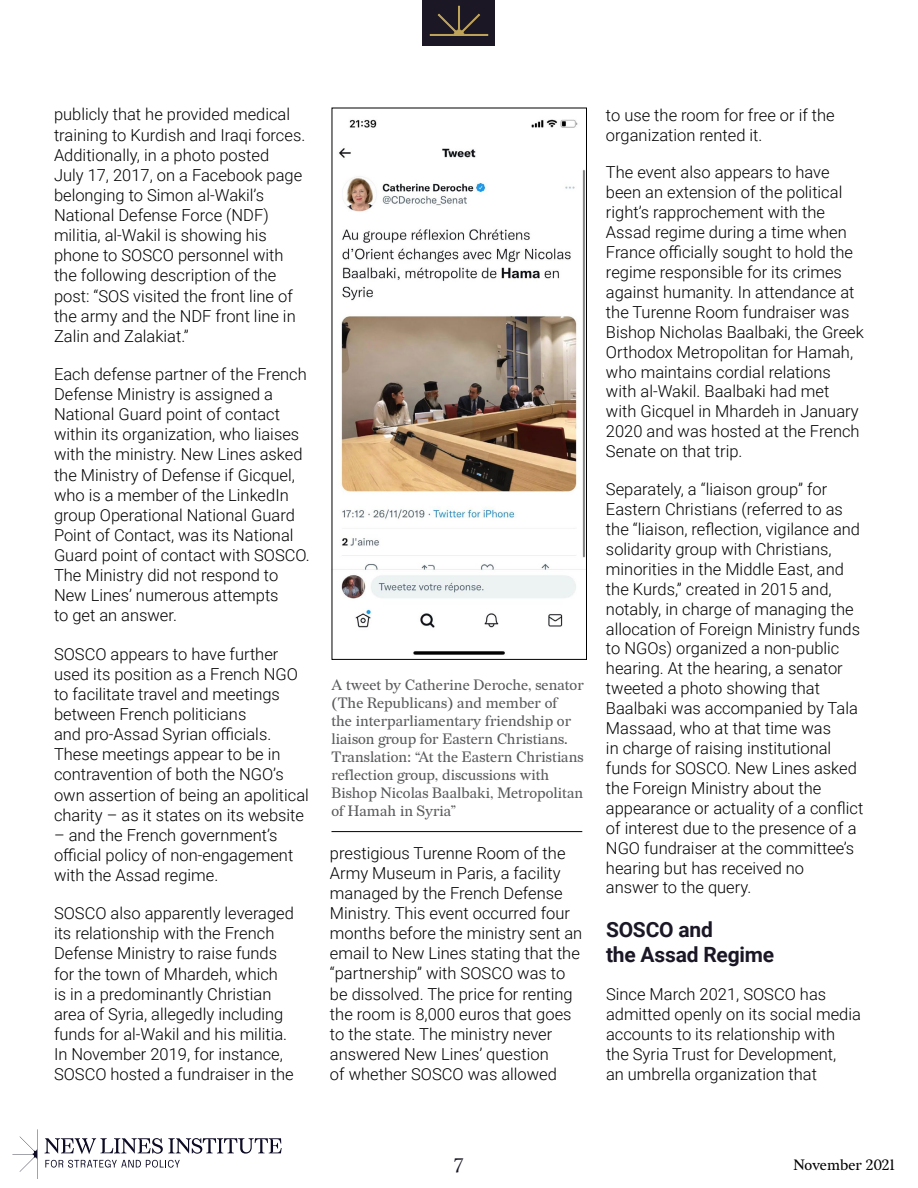
<style>
.page{position:relative;width:918px;height:1188px;background:#fff}
.page>*{position:absolute;margin:0;border:0;box-sizing:border-box;transform-origin:0 0}
.t1{font:700 21px/25.7px "Roboto";letter-spacing:-.01em;color:#1b1725}
.t2{font:19.5px "Redaction";color:#1b1725}
.t3{font:300 16.5px/20.1px "Roboto";color:#000}
.t4{font:15px/18px "Redaction";color:#58595b}
.t5{font:15px "Redaction";color:#000}
</style>
<div class="page">
<div style="left:422px;top:0;width:73px;height:46px;background:#1b1725"></div>
<svg style="left:429px;top:5px;width:60px;height:31px"></svg>
<svg style="left:12px;top:1136px;width:25px;height:36px"></svg>
<svg style="left:45px;top:1138px;width:237px;height:16px"></svg>
<svg style="left:45px;top:1160px;width:135px;height:8px"></svg>
<img style="left:334px;top:119px;width:251px;height:536px">
<div style="left:332px;top:108px;width:255px;height:552px;border:1px solid #000"></div>
<hr style="left:332px;top:831px;width:250px;height:1px;background:#000">
<p class="t3" style="left:54px;top:104px;width:250px">publicly that he provided medical training to Kurdish and Iraqi forces.<br>Additionally, in a photo posted<br>July 17, 2017, on a Facebook page belonging to Simon al-Wakil’s<br>National Defense Force (NDF) militia, al-Wakil is showing his phone to SOSCO personnel with the following description of the post: “SOS visited the front line of the army and the NDF front line in<br>Zalin and Zalakiat.”</p>
<p class="t3" style="left:54px;top:363px;width:255px">Each defense partner of the French<br>Defense Ministry is assigned a<br>National Guard point of contact within its organization, who liaises with the ministry. New Lines asked the Ministry of Defense if Gicquel, who is a member of the LinkedIn group Operational National Guard<br>Point of Contact, was its National<br>Guard point of contact with SOSCO.<br>The Ministry did not respond to<br>New Lines’ numerous attempts<br>to get an answer.</p>
<p class="t3" style="left:54px;top:643px;width:256px">SOSCO appears to have further used its position as a French NGO to facilitate travel and meetings between French politicians<br>and pro-Assad Syrian officials.<br>These meetings appear to be in contravention of both the NGO’s own assertion of being an apolitical charity – as it states on its website</p>
<p class="t3" style="left:54px;top:824px;width:241px">– and the French government’s official policy of non-engagement with the Assad regime.</p>
<p class="t3" style="left:54px;top:903px;width:241px">SOSCO also apparently leveraged its relationship with the French<br>Defense Ministry to raise funds for the town of Mhardeh, which is in a predominantly Christian area of Syria, allegedly including funds for al-Wakil and his militia.<br>In November 2019, for instance,<br>SOSCO hosted a fundraiser in the</p>
<p class="t4" style="left:332px;top:676px;width:254px">A tweet by Catherine Deroche, senator (The Republicans) and member of<br>the interparliamentary friendship or liaison group for Eastern Christians.<br>Translation: “At the Eastern Christians reflection group, discussions with Bishop Nicolas Baalbaki, Metropolitan of Hamah in Syria”</p>
<p class="t3" style="left:330px;top:842px;width:254px">prestigious Turenne Room of the<br>Army Museum in Paris, a facility managed by the French Defense<br>Ministry. This event occurred four months before the ministry sent an email to New Lines stating that the “partnership” with SOSCO was to be dissolved. The price for renting the room is 8,000 euros that goes to the state. The ministry never answered New Lines’ question<br>of whether SOSCO was allowed</p>
<p class="t3" style="left:606px;top:104px;width:230px">to use the room for free or if the organization rented it.</p>
<p class="t3" style="left:606px;top:162px;width:259px">The event also appears to have been an extension of the political right’s rapprochement with the<br>Assad regime during a time when<br>France officially sought to hold the regime responsible for its crimes against humanity. In attendance at the Turenne Room fundraiser was<br>Bishop Nicholas Baalbaki, the Greek<br>Orthodox Metropolitan for Hamah, who maintains cordial relations with al-Wakil. Baalbaki had met with Gicquel in Mhardeh in January<br>2020 and was hosted at the French<br>Senate on that trip.</p>
<p class="t3" style="left:606px;top:479px;width:259px">Separately, a “liaison group” for<br>Eastern Christians (referred to as the “liaison, reflection, vigilance and solidarity group with Christians, minorities in the Middle East, and the Kurds,” created in 2015 and, notably, in charge of managing the allocation of Foreign Ministry funds to NGOs) organized a non-public hearing. At the hearing, a senator tweeted a photo showing that<br>Baalbaki was accompanied by Tala<br>Massaad, who at that time was<br>in charge of raising institutional funds for SOSCO. New Lines asked the Foreign Ministry about the appearance or actuality of a conflict of interest due to the presence of a<br>NGO fundraiser at the committee’s hearing but has received no<br>answer to the query.</p>
<p class="t1" style="left:606px;top:916px;width:170px">SOSCO and<br>the Assad Regime</p>
<p class="t3" style="left:606px;top:984px;width:257px">Since March 2021, SOSCO has admitted openly on its social media accounts to its relationship with the Syria Trust for Development,<br>an umbrella organization that</p>
<p class="t2" style="left:454px;top:1153px;width:11px">7</p>
<p class="t5" style="left:793px;top:1156px;width:103px">November 2021</p>
</div>
